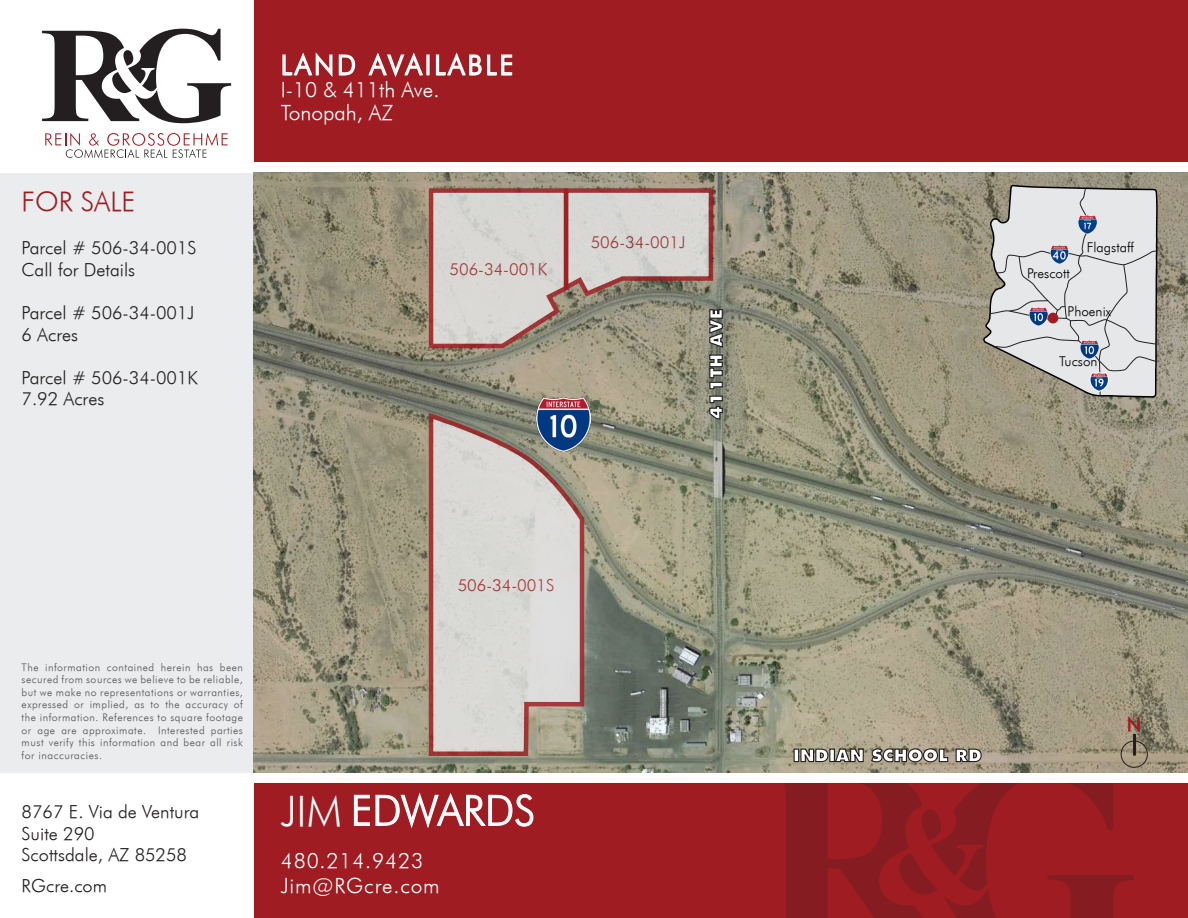
<style>
.page{position:relative;width:1188px;height:918px;background:#fff}
.page>*{position:absolute;margin:0;border:0;box-sizing:border-box;transform-origin:0 0}
.t1{font:italic 42px "Futura";color:#fff}
.MASTER_PG_HEADER__Ti{font:italic 27px "Futura";letter-spacing:.11em;color:#fff}
.Column_Title_Paragra{font:italic 27px "Futura";color:#9e1c23}
.MASTER_PG_HEADER__Su{font:italic 21px/25.2px "Futura";letter-spacing:.04em;color:#fff}
.MASTER_PG_HEADER__Su-2{font:italic 21px "Futura";color:#fff}
.Typ_Paragraph_Style{font:italic 18px/21.6px "Futura";color:#231f20}
.t2{font:italic 16.5px "Futura";color:#9e1c22}
.t3{font:italic 13.5px "Futura";color:#000}
.Fine_Print_Paragraph{font:italic 10.5px/12.6px "Futura";letter-spacing:.05em;color:#545557;text-align:justify}
</style>
<div class="page">
<div style="left:254px;top:0;width:934px;height:162px;background:#9e1c22"></div>
<div style="left:254px;top:783px;width:934px;height:135px;background:#9e1c22"></div>
<svg style="left:784px;top:783px;width:350px;height:135px"></svg>
<div style="left:0;top:173px;width:254px;height:599px;background:#e9eaeb"></div>
<svg style="left:42px;top:29px;width:189px;height:94px"></svg>
<svg style="left:45px;top:133px;width:183px;height:25px"></svg>
<svg style="left:353px;top:792px;width:181px;height:36px"></svg>
<img style="left:254px;top:173px;width:934px;height:599px">
<div style="left:1121px;top:741px;width:27px;height:27px;border:1px solid #231f20;border-radius:50%"></div>
<hr style="left:1133px;top:734px;width:3px;height:22px;background:#231f20">
<svg style="left:1128px;top:716px;width:12px;height:17px"></svg>
<svg style="left:282px;top:52px;width:74px;height:25px"></svg>
<svg style="left:368px;top:52px;width:55px;height:25px"></svg>
<div style="left:426px;top:54px;width:4px;height:21px;border:2px solid #fff"></div>
<svg style="left:435px;top:52px;width:78px;height:24px"></svg>
<svg style="left:427px;top:420px;width:160px;height:338px;background:#cbc3bd"></svg>
<svg style="left:793px;top:745px;width:189px;height:18px"></svg>
<svg style="left:427px;top:187px;width:296px;height:233px;background:#b4ada2"></svg>
<img style="left:537px;top:398px;width:54px;height:54px">
<svg style="left:983px;top:184px;width:175px;height:214px;background:#c9c9c9"></svg>
<img style="left:1043px;top:246px;width:32px;height:18px">
<div style="left:1048px;top:313px;width:10px;height:10px;background:#9e1c22;border-radius:50%"></div>
<p class="Column_Title_Paragra" style="left:22px;top:185px;width:115px">FOR SALE</p>
<p class="Typ_Paragraph_Style" style="left:22px;top:237px;width:177px">Parcel # 506-34-001S</p>
<p class="Typ_Paragraph_Style" style="left:22px;top:258px;width:115px">Call for Details</p>
<p class="Typ_Paragraph_Style" style="left:22px;top:302px;width:174px">Parcel # 506-34-001J</p>
<p class="Typ_Paragraph_Style" style="left:22px;top:323px;width:58px">6 Acres</p>
<p class="Typ_Paragraph_Style" style="left:22px;top:366px;width:178px">Parcel # 506-34-001K</p>
<p class="Typ_Paragraph_Style" style="left:22px;top:388px;width:84px">7.92 Acres</p>
<p class="MASTER_PG_HEADER__Ti" style="left:281px;top:49px;width:234px">LAND AVAILABLE</p>
<p class="MASTER_PG_HEADER__Su-2" style="left:281px;top:77px;width:160px">I-10 &amp; 411th Ave.</p>
<p class="MASTER_PG_HEADER__Su-2" style="left:281px;top:99px;width:114px">Tonopah, AZ</p>
<h3 class="t2" style="left:450px;top:259px;width:99px">506-34-001K</h3>
<h3 class="t2" style="left:591px;top:233px;width:96px">506-34-001J</h3>
<p class="Fine_Print_Paragraph" style="left:22px;top:661px;width:223px">The information contained herein has been secured from sources we believe to be reliable, but we make no representations or warranties, expressed or implied, as to the accuracy of the information. References to square footage or age are approximate. Interested parties must verify this information and bear all risk for inaccuracies.</p>
<h3 class="Typ_Paragraph_Style" style="left:22px;top:801px;width:179px">8767 E. Via de Ventura<br>Suite 290<br>Scottsdale, AZ 85258</h3>
<h3 class="Typ_Paragraph_Style" style="left:22px;top:875px;width:87px">RGcre.com</h3>
<h3 class="t2" style="left:458px;top:575px;width:98px">506-34-001S</h3>
<p class="t1" style="left:281px;top:785px;width:62px">JIM</p>
<h3 class="MASTER_PG_HEADER__Su" style="left:281px;top:848px;width:161px">480.214.9423<br>Jim@RGcre.com</h3>
<p class="t3" style="left:1027px;top:265px;width:44px">Prescott</p>
<p class="t3" style="left:1087px;top:239px;width:49px">Flagstaff</p>
<p class="t3" style="left:1068px;top:303px;width:45px">Phoenix</p>
<p class="t3" style="left:1059px;top:353px;width:40px">Tucson</p>
</div>
